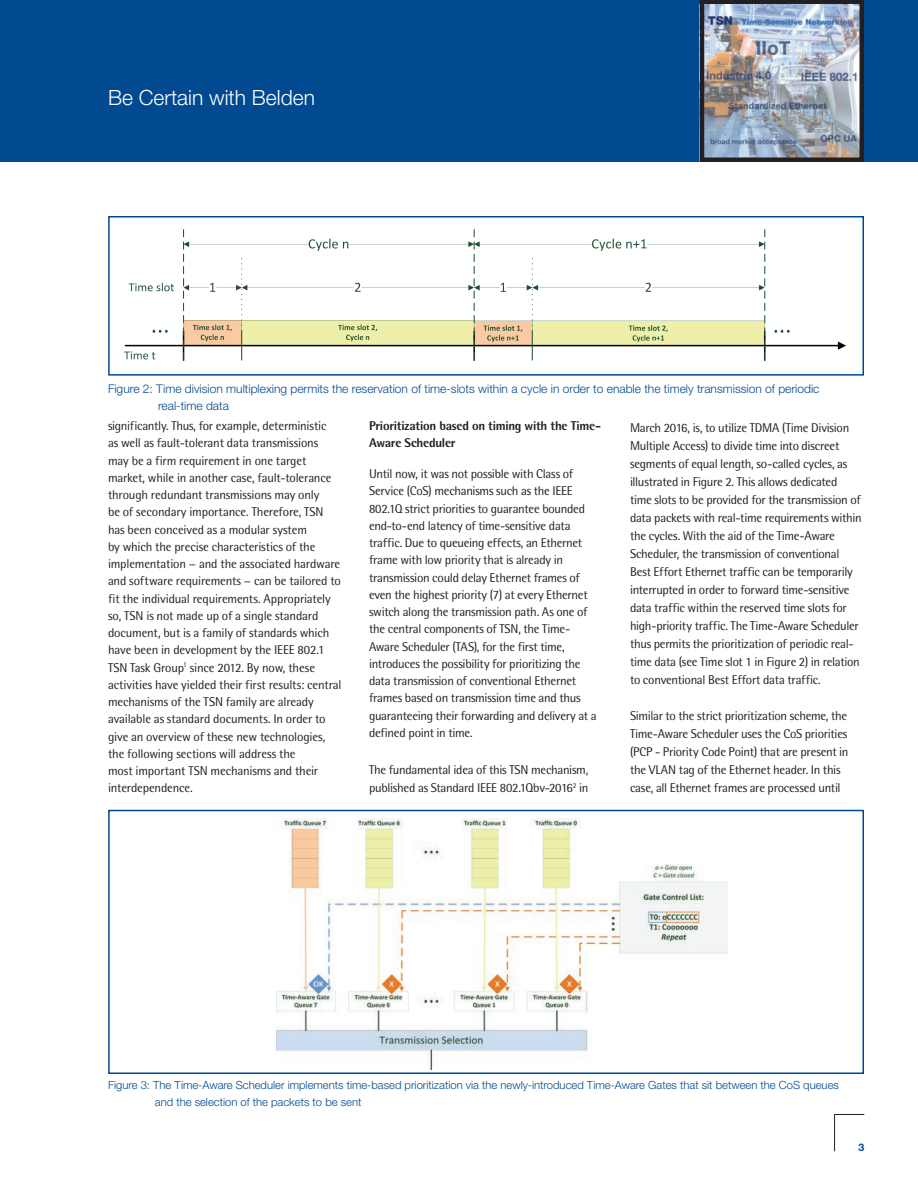
<style>
.page{position:relative;width:918px;height:1188px;background:#fff}
.page>*{position:absolute;margin:0;border:0;box-sizing:border-box;transform-origin:0 0}
.t1{font:300 21px "Helvetica Neue";color:#fff}
.t2{font:12.75px/17.2px "Rotis Semi Sans Std";letter-spacing:-.02em;color:#231f20}
.t3{font:800 12.75px/17.2px "Rotis Semi Sans Std";letter-spacing:-.02em;color:#231f20}
.t4{font:300 12px/17.2px "Helvetica Neue LT Pro";color:#014990}
.t5{font:300 11.25px/17.2px "Helvetica Neue LT Pro";color:#014990}
.t6{font:700 10.5px "Helvetica Neue";color:#014990}
</style>
<div class="page">
<div style="left:0;top:0;width:918px;height:162px;background:#014990"></div>
<hr style="left:834px;top:1114px;width:30px;height:1px;background:#231f20">
<hr style="left:834px;top:1115px;width:1px;height:36px;background:#231f20">
<img style="left:700px;top:0;width:164px;height:162px">
<img style="left:124px;top:229px;width:722px;height:132px">
<div style="left:108px;top:216px;width:756px;height:160px;border:2px solid #014990"></div>
<img style="left:277px;top:818px;width:450px;height:252px">
<div style="left:108px;top:810px;width:756px;height:264px;border:2px solid #014990"></div>
<h1 class="t1" style="left:108px;top:85px;width:208px">Be Certain with Belden</h1>
<p class="t4" style="left:158px;top:379px;width:663px;text-indent:-50px">Figure 2: Time division multiplexing permits the reservation of time-slots within a cycle in order to enable the timely transmission of periodic real-time data</p>
<p class="t2" style="left:108px;top:417px;width:235px">significantly. Thus, for example, deterministic<br>as well as fault-tolerant data transmissions may be a firm requirement in one target market, while in another case, fault-tolerance through redundant transmissions may only<br>be of secondary importance. Therefore, TSN has been conceived as a modular system<br>by which the precise characteristics of the implementation − and the associated hardware and software requirements − can be tailored to fit the individual requirements. Appropriately so, TSN is not made up of a single standard document, but is a family of standards which have been in development by the IEEE 802.1<br>TSN Task Group<sup>1</sup> since 2012. By now, these activities have yielded their first results: central mechanisms of the TSN family are already available as standard documents. In order to give an overview of these new technologies, the following sections will address the<br>most important TSN mechanisms and their interdependence.</p>
<p class="t3" style="left:369px;top:417px;width:234px">Prioritization based on timing with the Time-<br>Aware Scheduler</p>
<p class="t2" style="left:369px;top:465px;width:229px">Until now, it was not possible with Class of Service (CoS) mechanisms such as the IEEE 802.1Q strict priorities to guarantee bounded end-to-end latency of time-sensitive data traffic. Due to queueing effects, an Ethernet frame with low priority that is already in transmission could delay Ethernet frames of even the highest priority (7) at every Ethernet switch along the transmission path. As one of the central components of TSN, the Time-Aware Scheduler (TAS), for the first time, introduces the possibility for prioritizing the data transmission of conventional Ethernet frames based on transmission time and thus guaranteeing their forwarding and delivery at a defined point in time.</p>
<p class="t2" style="left:369px;top:761px;width:221px;line-height:18px">The fundamental idea of this TSN mechanism, published as Standard IEEE 802.1Qbv-2016<sup>2</sup> in</p>
<p class="t2" style="left:630px;top:419px;width:233px;line-height:18px">March 2016, is, to utilize TDMA (Time Division Multiple Access) to divide time into discreet segments of equal length, so-called cycles, as illustrated in Figure 2. This allows dedicated time slots to be provided for the transmission of data packets with real-time requirements within the cycles. With the aid of the Time-Aware Scheduler, the transmission of conventional Best Effort Ethernet traffic can be temporarily interrupted in order to forward time-sensitive data traffic within the reserved time slots for high-priority traffic. The Time-Aware Scheduler thus permits the prioritization of periodic real&shy;time data (see Time slot 1 in Figure 2) in relation to conventional Best Effort data traffic.</p>
<p class="t2" style="left:630px;top:707px;width:220px;line-height:18px">Similar to the strict prioritization scheme, the Time-Aware Scheduler uses the CoS priorities (PCP - Priority Code Point) that are present in the VLAN tag of the Ethernet header. In this case, all Ethernet frames are processed until</p>
<p class="t5" style="left:155px;top:1076px;width:686px;text-indent:-47px">Figure 3: The Time-Aware Scheduler implements time-based prioritization via the newly-introduced Time-Aware Gates that sit between the CoS queues and the selection of the packets to be sent</p>
<p class="t6" style="left:858px;top:1141px;width:7px">3</p>
</div>
